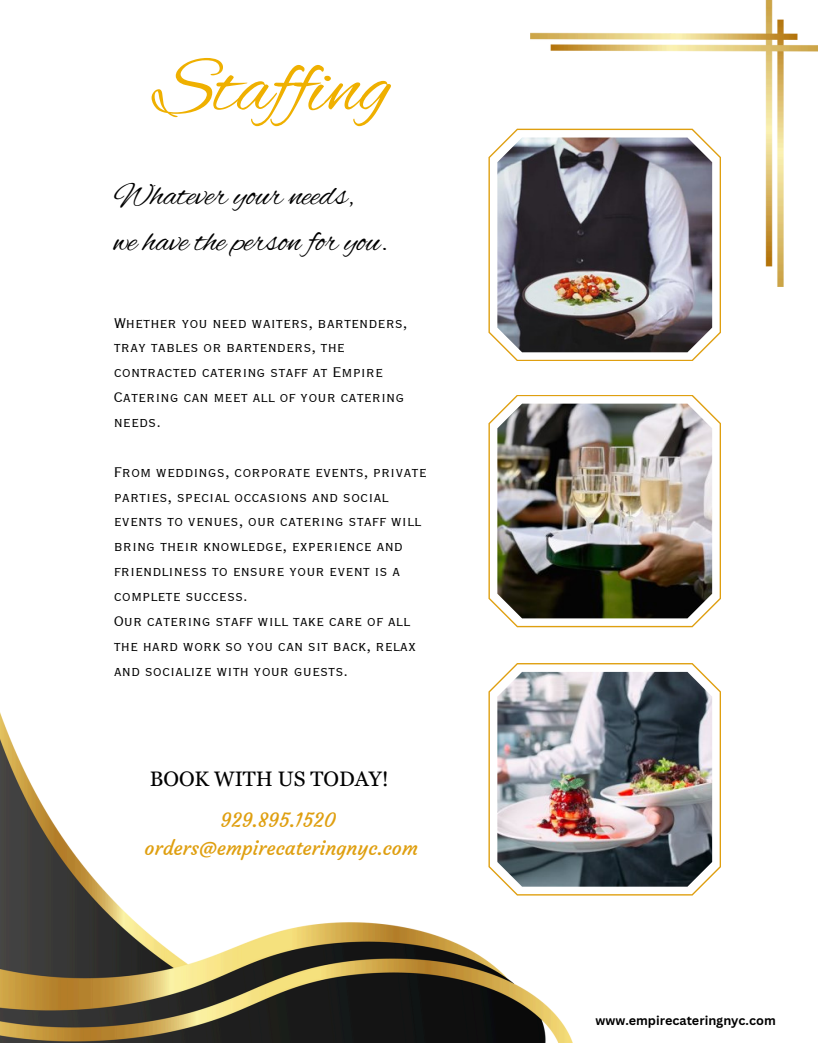
<style>
.page{position:relative;width:818px;height:1043px;background:#fff}
.page>*{position:absolute;margin:0;border:0;box-sizing:border-box;transform-origin:0 0}
.t1{font:82.12px "Alex Brush";letter-spacing:-.005em;color:#efb000}
.t2{font:33.12px/45.9px "Alex Brush";color:#000}
.t3{font:21px "Georgia Pro";color:#000}
.t4{font:19.62px/27.4px "Courgette";color:#df9f10;text-align:center}
.t5{font:18.25px/24.9px "Copperplate Gothic LT Pro 29 BC";color:#000}
.t6{font:700 12.62px "Canva Sans";color:#000}
</style>
<div class="page">
<img style="left:0;top:712px;width:572px;height:330px">
<img style="left:531px;top:0;width:286px;height:286px">
<img style="left:488px;top:395px;width:233px;height:232px">
<img style="left:488px;top:129px;width:233px;height:232px">
<img style="left:488px;top:663px;width:233px;height:232px">
<h2 class="t1" style="left:153px;top:42px;width:239px">Staf ing</h2>
<h4 class="t2" style="left:114px;top:175px;width:275px">Whatever your needs,<br>we have the person for you.</h4>
<p class="t5" style="left:114px;top:311px;width:295px">Whether you need waiters, bartenders, tray tables or bartenders, the contracted catering staff at Empire<br>Catering can meet all of your catering needs.</p>
<h1 class="t5" style="left:114px;top:460px;width:314px">From weddings, corporate events, private parties, special occasions and social events to venues, our catering staff will bring their knowledge, experience and friendliness to ensure your event is a complete success.<br>Our catering staff will take care of all the hard work so you can sit back, relax and socialize with your guests.</h1>
<p class="t3" style="left:150px;top:766px;width:240px">BOOK WITH US TODAY!</p>
<p class="t4" style="left:145px;top:806px;width:275px">929.895.1520 orders@empirecateringnyc.com</p>
<p class="t6" style="left:595px;top:1011px;width:182px">www.empirecateringnyc.com</p>
</div>
